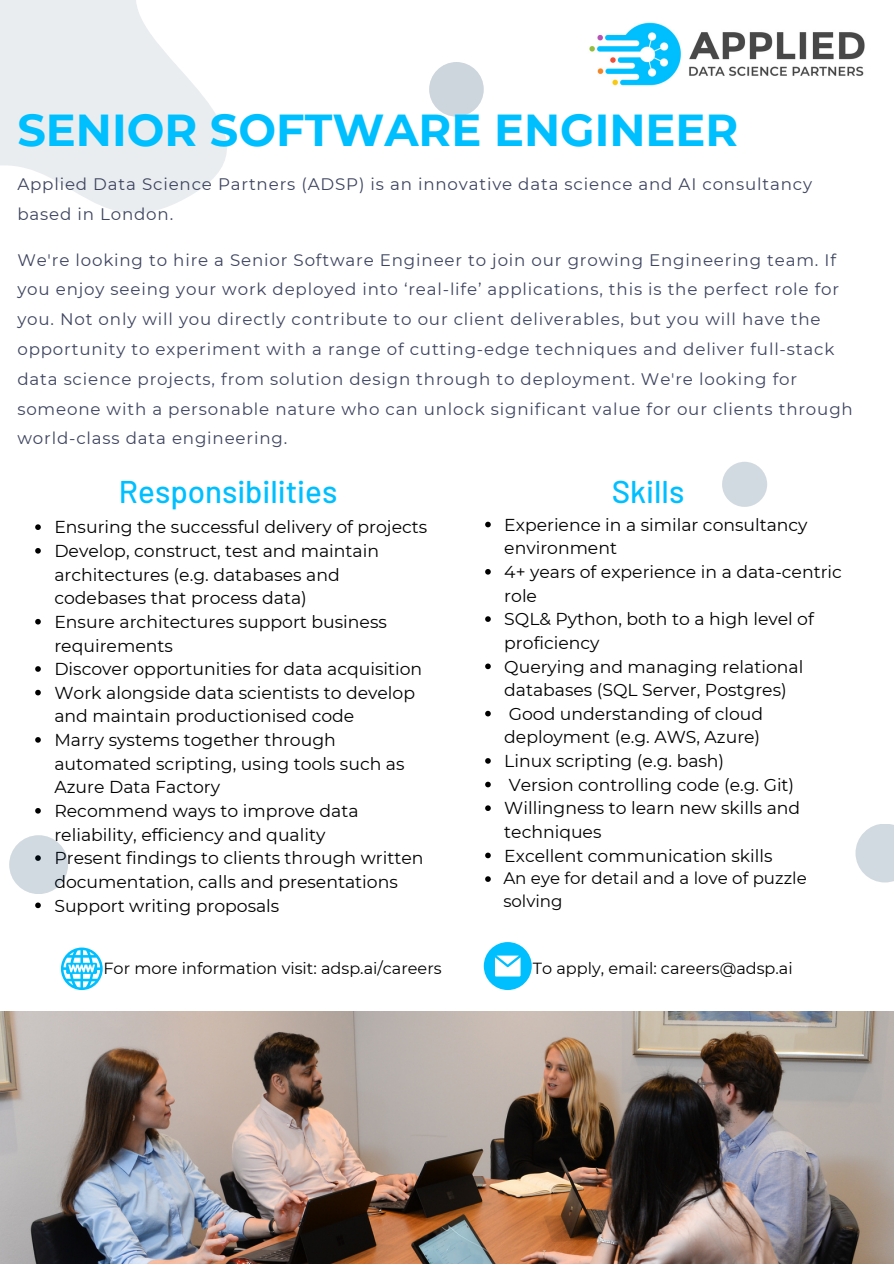
<style>
.page{position:relative;width:894px;height:1264px;background:#fff}
.page>*{position:absolute;margin:0;border:0;box-sizing:border-box;transform-origin:0 0}
.t1{font:700 44.7px "Montserrat";color:#00bfff}
.t2{font:500 31.35px "Barlow";color:#00bfff}
.t3{font:17.25px/23.7px "Montserrat";color:#000}
.t4{font:16.65px/29.8px "Montserrat";letter-spacing:.05em;color:#3e4560}
.t5{font:16.65px/22.5px "Montserrat";color:#000}
.t6{font:16.05px "Montserrat";color:#000}
</style>
<div class="page">
<svg style="left:0;top:0;width:227px;height:213px;fill:#e9edf0"></svg>
<div style="left:429px;top:62px;width:54px;height:55px;background:#cdd5dd;border-radius:50%"></div>
<div style="left:721px;top:462px;width:46px;height:45px;background:#d2dae1;border-radius:50%"></div>
<img style="left:589px;top:22px;width:276px;height:64px">
<img style="left:0;top:1011px;width:893px;height:252px">
<svg style="left:855px;top:824px;width:38px;height:58px;fill:#d2dae1"></svg>
<svg style="left:35px;top:524px;width:6px;height:6px"></svg>
<svg style="left:35px;top:548px;width:6px;height:5px"></svg>
<svg style="left:35px;top:619px;width:6px;height:5px"></svg>
<svg style="left:35px;top:666px;width:6px;height:5px"></svg>
<svg style="left:35px;top:689px;width:6px;height:6px"></svg>
<svg style="left:35px;top:737px;width:6px;height:5px"></svg>
<svg style="left:35px;top:808px;width:6px;height:5px"></svg>
<svg style="left:35px;top:902px;width:6px;height:6px"></svg>
<svg style="left:61px;top:947px;width:41px;height:43px"></svg>
<svg style="left:483px;top:942px;width:48px;height:48px"></svg>
<div style="left:9px;top:835px;width:59px;height:59px;background:#d2dae1;border-radius:50%"></div>
<svg style="left:485px;top:521px;width:5px;height:6px"></svg>
<svg style="left:485px;top:569px;width:5px;height:5px"></svg>
<svg style="left:485px;top:616px;width:5px;height:6px"></svg>
<svg style="left:485px;top:663px;width:5px;height:6px"></svg>
<svg style="left:485px;top:710px;width:5px;height:6px"></svg>
<svg style="left:485px;top:758px;width:5px;height:5px"></svg>
<svg style="left:485px;top:781px;width:5px;height:6px"></svg>
<svg style="left:485px;top:805px;width:5px;height:6px"></svg>
<svg style="left:485px;top:852px;width:5px;height:6px"></svg>
<svg style="left:485px;top:876px;width:5px;height:5px"></svg>
<p class="t1" style="left:17px;top:103px;width:722px">SENIOR SOFTWARE ENGINEER</p>
<p class="t4" style="left:17px;top:169px;width:796px">Applied Data Science Partners (ADSP) is an innovative data science and AI consultancy based in London.</p>
<p class="t4" style="left:17px;top:244px;width:836px">We're looking to hire a Senior Software Engineer to join our growing Engineering team. If you enjoy seeing your work deployed into ‘real-life’ applications, this is the perfect role for you. Not only will you directly contribute to our client deliverables, but you will have the opportunity to experiment with a range of cutting-edge techniques and deliver full-stack data science projects, from solution design through to deployment. We're looking for someone with a personable nature who can unlock significant value for our clients through world-class data engineering.</p>
<p class="t2" style="left:119px;top:472px;width:220px">Responsibilities</p>
<p class="t2" style="left:611px;top:472px;width:74px">Skills</p>
<p class="t3" style="left:504px;top:512px;width:305px">Experience in a similar consultancy environment</p>
<p class="t3" style="left:504px;top:560px;width:339px">4+ years of experience in a data-centric role</p>
<p class="t3" style="left:504px;top:607px;width:311px">SQL&amp; Python, both to a high level of proficiency</p>
<p class="t3" style="left:504px;top:654px;width:300px">Querying and managing relational databases (SQL Server, Postgres)</p>
<p class="t3" style="left:504px;top:701px;width:260px">Good understanding of cloud deployment (e.g. AWS, Azure)</p>
<p class="t3" style="left:504px;top:749px;width:221px">Linux scripting (e.g. bash)</p>
<p class="t3" style="left:508px;top:772px;width:287px">Version controlling code (e.g. Git)</p>
<p class="t3" style="left:504px;top:796px;width:297px">Willingness to learn new skills and techniques</p>
<p class="t3" style="left:504px;top:843px;width:269px">Excellent communication skills</p>
<p class="t5" style="left:503px;top:866px;width:305px">An eye for detail and a love of puzzle solving</p>
<h1 class="t3" style="left:54px;top:515px;width:374px">Ensuring the successful delivery of projects</h1>
<p class="t3" style="left:54px;top:539px;width:326px">Develop, construct, test and maintain architectures (e.g. databases and codebases that process data)</p>
<p class="t3" style="left:54px;top:610px;width:334px">Ensure architectures support business requirements</p>
<h2 class="t3" style="left:54px;top:657px;width:369px">Discover opportunities for data acquisition</h2>
<h2 class="t3" style="left:54px;top:680px;width:362px">Work alongside data scientists to develop and maintain productionised code</h2>
<p class="t3" style="left:54px;top:728px;width:351px">Marry systems together through automated scripting, using tools such as<br>Azure Data Factory</p>
<p class="t3" style="left:54px;top:799px;width:305px">Recommend ways to improve data reliability, efficiency and quality</p>
<p class="t3" style="left:54px;top:846px;width:370px">Present findings to clients through written documentation, calls and presentations</p>
<p class="t3" style="left:54px;top:893px;width:226px">Support writing proposals</p>
<p class="t6" style="left:103px;top:958px;width:339px">For more information visit: adsp.ai/careers</p>
<p class="t6" style="left:532px;top:958px;width:261px">To apply, email: careers@adsp.ai</p>
</div>
